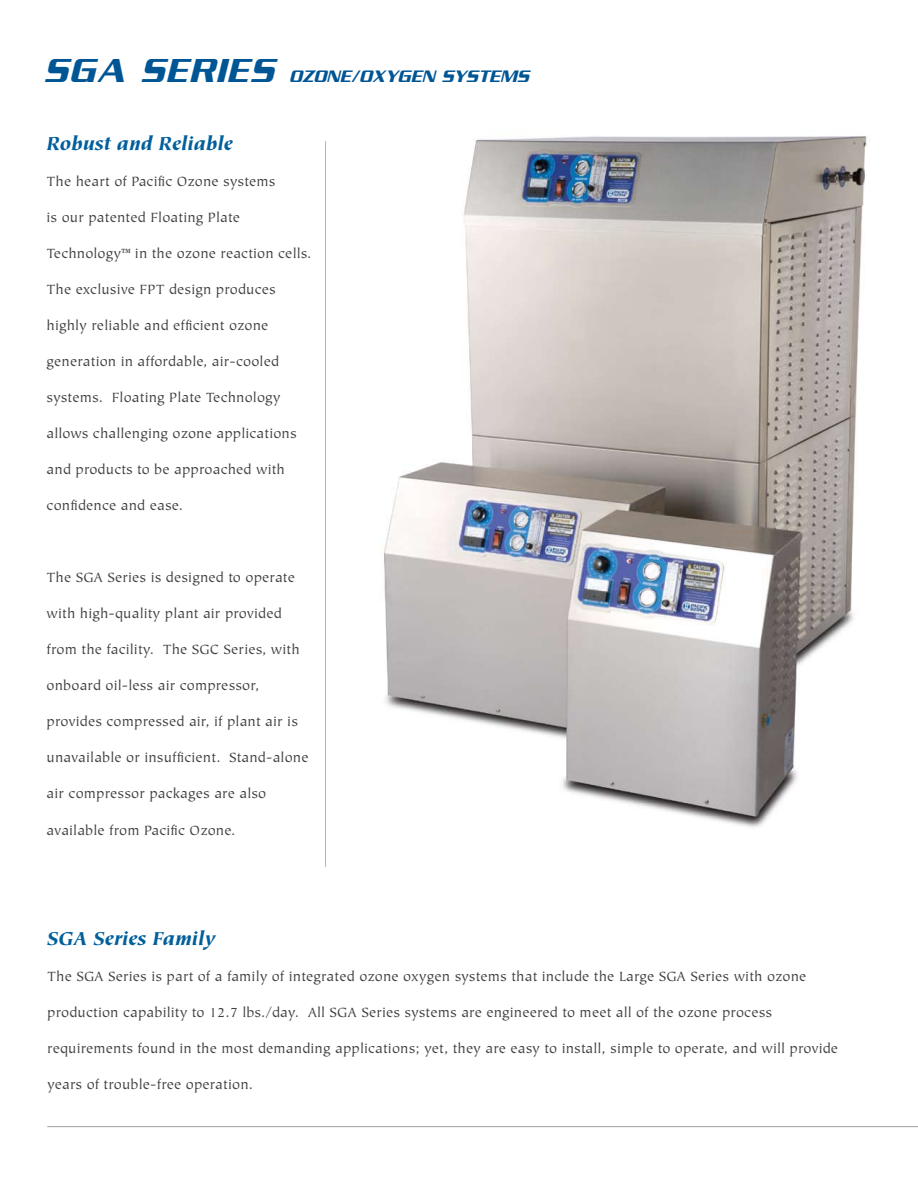
<style>
.page{position:relative;width:918px;height:1188px;background:#fff}
.page>*{position:absolute;margin:0;border:0;box-sizing:border-box;transform-origin:0 0}
.t1{font:italic 900 21px "Tiepolo";letter-spacing:.005em;color:#005f9c}
.t2{font:italic 18px "Serpentine Sans ICG";letter-spacing:-.01em;color:#005595}
.t3{font:15px "Tiepolo";letter-spacing:.01em;color:#414142}
.s1{font-size:36px}
</style>
<div class="page">
<img style="left:381px;top:136px;width:486px;height:692px">
<hr style="left:47px;top:1126px;width:871px;height:1px;background:#9d9fa2">
<hr style="left:325px;top:141px;width:1px;height:726px;background:#72cdf4">
<p class="t2" style="left:44px;top:66px;width:488px"><span class="s1">SGA SERIES</span> OZONE/OXYGEN SYSTEMS</p>
<h1 class="t1" style="left:47px;top:132px;width:188px">Robust and Reliable</h1>
<p class="t3" style="left:47px;top:173px;width:231px">The heart of Pacific Ozone systems</p>
<p class="t3" style="left:47px;top:209px;width:195px">is our patented Floating Plate</p>
<p class="t3" style="left:47px;top:245px;width:266px">Technology™ in the ozone reaction cells.</p>
<p class="t3" style="left:47px;top:281px;width:231px">The exclusive FPT design produces</p>
<p class="t3" style="left:47px;top:317px;width:223px">highly reliable and efficient ozone</p>
<p class="t3" style="left:47px;top:353px;width:234px">generation in affordable, air-cooled</p>
<p class="t3" style="left:47px;top:389px;width:236px">systems. Floating Plate Technology</p>
<p class="t3" style="left:47px;top:425px;width:252px">allows challenging ozone applications</p>
<p class="t3" style="left:47px;top:461px;width:240px">and products to be approached with</p>
<p class="t3" style="left:47px;top:497px;width:138px">confidence and ease.</p>
<p class="t3" style="left:47px;top:569px;width:250px">The SGA Series is designed to operate</p>
<p class="t3" style="left:47px;top:605px;width:237px">with high-quality plant air provided</p>
<p class="t3" style="left:47px;top:641px;width:255px">from the facility. The SGC Series, with</p>
<p class="t3" style="left:47px;top:677px;width:214px">onboard oil-less air compressor,</p>
<p class="t3" style="left:47px;top:713px;width:253px">provides compressed air, if plant air is</p>
<p class="t3" style="left:47px;top:749px;width:264px">unavailable or insufficient. Stand-alone</p>
<p class="t3" style="left:47px;top:785px;width:221px">air compressor packages are also</p>
<p class="t3" style="left:47px;top:823px;width:190px">available from Pacific Ozone.</p>
<h1 class="t1" style="left:47px;top:927px;width:170px">SGA Series Family</h1>
<p class="t3" style="left:47px;top:968px;width:761px">The SGA Series is part of a family of integrated ozone oxygen systems that include the Large SGA Series with ozone</p>
<p class="t3" style="left:47px;top:1004px;width:726px">production capability to 12.7 lbs./day. All SGA Series systems are engineered to meet all of the ozone process</p>
<p class="t3" style="left:47px;top:1040px;width:792px">requirements found in the most demanding applications; yet, they are easy to install, simple to operate, and will provide</p>
<p class="t3" style="left:47px;top:1076px;width:207px">years of trouble-free operation.</p>
</div>
